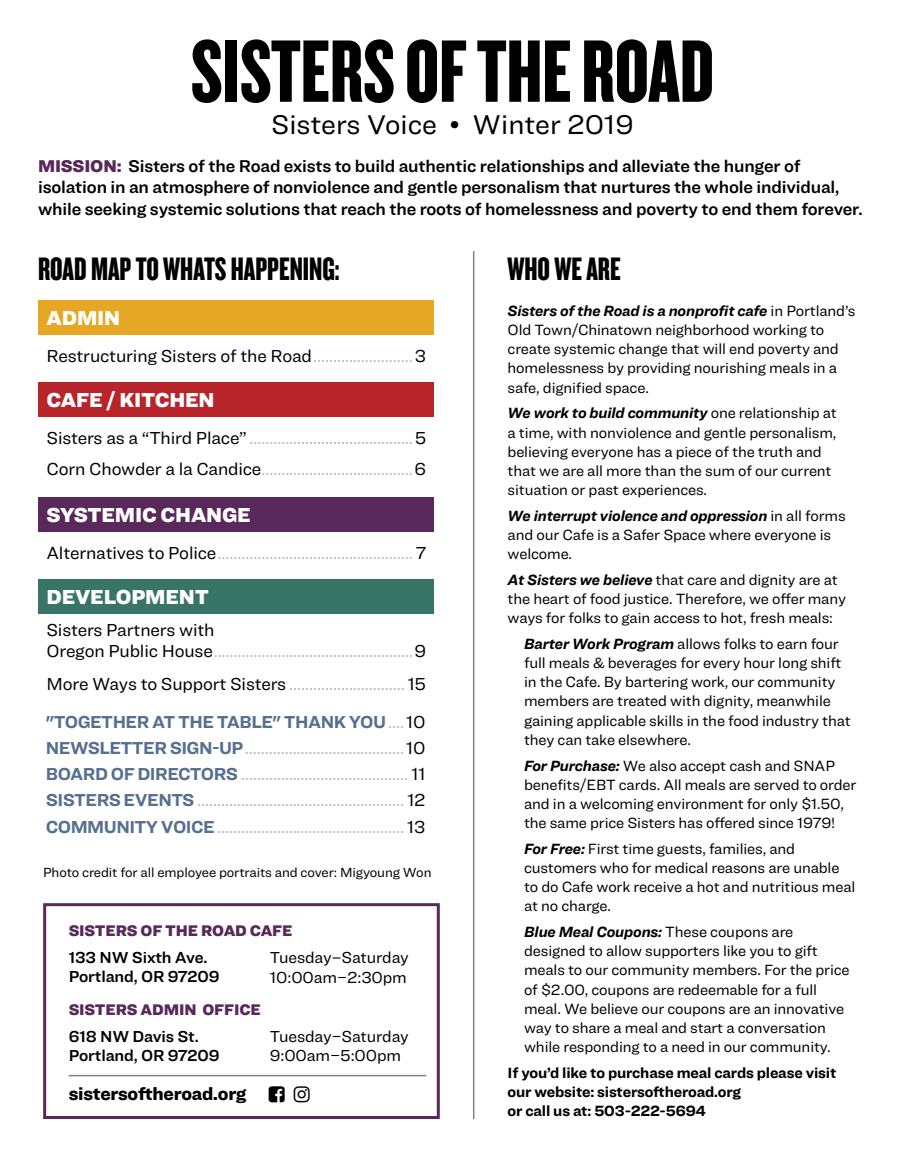
<style>
.page{position:relative;width:905px;height:1161px;background:#fff}
.page>*{position:absolute;margin:0;border:0;box-sizing:border-box;transform-origin:0 0}
.t1{font:91.95px "Knockout HTF68 Full Featherwt";color:#000}
.t2{font:33.75px "Knockout HTF68 Full Featherwt";color:#000}
.t3{font:28.05px "Ringside";color:#000}
.t4{font:900 21px "Ringside";letter-spacing:-.01em;color:#fff}
.t5{font:900 18.6px "Ringside";letter-spacing:-.01em;color:#000}
.t6{font:18px/26.1px "Ringside";letter-spacing:-.01em;color:#bcbec0}
.t7{font:18px "Ringside";letter-spacing:-.01em;color:#000}
.t8{font:600 17.7px/21.3px "Ringside";letter-spacing:-.01em;color:#000}
.t9{font:600 16.5px/19.8px "Ringside";letter-spacing:-.01em;color:#000}
.t10{font:16.5px/19.8px "Ringside";letter-spacing:-.01em;color:#000}
.t11{font:900 15.9px "Ringside";letter-spacing:-.01em;color:#58295a}
.t12{font:15.3px/19.2px "Ringside";letter-spacing:-.01em;color:#000}
.t13{font:700 15.3px/19.2px "Ringside";letter-spacing:-.01em;color:#000}
.t14{font:13.65px "Ringside";letter-spacing:-.01em;color:#000}
.s1{font-weight:900;color:#58295a}
.s2{color:#bcbec0}
.s3{color:#000}
.s4{font-weight:700;color:#56718f}
.s5{font-weight:700;font-style:italic}
</style>
<div class="page">
<hr style="left:473px;top:251px;width:1px;height:868px;background:#808285">
<hr style="left:69px;top:1075px;width:357px;height:1px;background:#808285">
<div style="left:38px;top:300px;width:396px;height:35px;background:#e5a724"></div>
<div style="left:38px;top:382px;width:396px;height:35px;background:#b7242a"></div>
<div style="left:38px;top:497px;width:396px;height:35px;background:#58295a"></div>
<div style="left:38px;top:579px;width:396px;height:35px;background:#387567"></div>
<div style="left:43px;top:903px;width:397px;height:216px;border:3px solid #58295a"></div>
<h1 class="t1" style="left:191px;top:24px;width:524px">SISTERS OF THE ROAD</h1>
<h3 class="t3" style="left:271px;top:104px;width:364px">Sisters Voice • Winter 2019</h3>
<p class="t8" style="left:38px;top:155px;width:826px"><span class="s1">MISSION:</span> Sisters of the Road exists to build authentic relationships and alleviate the hunger of isolation in an atmosphere of nonviolence and gentle personalism that nurtures the whole individual, while seeking systemic solutions that reach the roots of homelessness and poverty to end them forever.</p>
<h2 class="t2" style="left:38px;top:251px;width:303px">ROAD MAP TO WHATS HAPPENING:</h2>
<h2 class="t2" style="left:507px;top:251px;width:115px">WHO WE ARE</h2>
<h3 class="t4" style="left:47px;top:302px;width:75px">ADMIN</h3>
<p class="t7" style="left:47px;top:343px;width:381px">Restructuring Sisters of the Road<span class="s2">.........................</span>3</p>
<h3 class="t4" style="left:47px;top:384px;width:170px">CAFE / KITCHEN</h3>
<p class="t6" style="left:47px;top:422px;width:381px;line-height:31.2px"><span class="s3">Sisters as a “Third Place”</span> .........................................<span class="s3">5<br>Corn Chowder a la Candice</span>......................................<span class="s3">6</span></p>
<h3 class="t4" style="left:47px;top:498px;width:206px">SYSTEMIC CHANGE</h3>
<p class="t6" style="left:47px;top:539px;width:381px"><span class="s3">Alternatives to Police</span>................................................. <span class="s3">7</span></p>
<h3 class="t4" style="left:47px;top:581px;width:164px">DEVELOPMENT</h3>
<p class="t6" style="left:47px;top:619px;width:381px;line-height:21.6px"><span class="s3">Sisters Partners with<br>Oregon Public House</span>..................................................<span class="s3">9</span></p>
<p class="t6" style="left:47px;top:670px;width:381px"><span class="s3">More Ways to Support Sisters</span> ............................. <span class="s3">15</span></p>
<p class="t6" style="left:46px;top:709px;width:381px;text-align:justify"><span class="s4">"TOGETHER AT THE TABLE" THANK YOU</span>....<span class="s3">10<br></span><span class="s4">NEWSLETTER SIGN-UP</span>........................................<span class="s3">10<br></span><span class="s4">BOARD OF DIRECTORS</span> .......................................... <span class="s3">11<br></span><span class="s4">SISTERS EVENTS</span> .................................................... <span class="s3">12<br></span><span class="s4">COMMUNITY VOICE</span>............................................... <span class="s3">13</span></p>
<p class="t14" style="left:43px;top:862px;width:390px">Photo credit for all employee portraits and cover: Migyoung Won</p>
<p class="t11" style="left:69px;top:919px;width:225px">SISTERS OF THE ROAD CAFE</p>
<p class="t9" style="left:69px;top:947px;width:152px">133 NW Sixth Ave.<br>Portland, OR 97209</p>
<p class="t11" style="left:69px;top:998px;width:194px">SISTERS ADMIN OFFICE</p>
<p class="t9" style="left:69px;top:1026px;width:152px">618 NW Davis St.<br>Portland, OR 97209</p>
<p class="t10" style="left:270px;top:947px;width:140px">Tuesday–Saturday<br>10:00am–2:30pm</p>
<p class="t10" style="left:270px;top:1026px;width:140px">Tuesday–Saturday<br>9:00am–5:00pm</p>
<p class="t5" style="left:69px;top:1080px;width:179px">sistersoftheroad.org</p>
<p class="t12" style="left:507px;top:301px;width:349px"><span class="s5">Sisters of the Road is a nonprofit cafe</span> in Portland’s Old Town/Chinatown neighborhood working to create systemic change that will end poverty and homelessness by providing nourishing meals in a safe, dignified space.</p>
<p class="t12" style="left:507px;top:403px;width:331px"><span class="s5">We work to build community</span> one relationship at a time, with nonviolence and gentle personalism, believing everyone has a piece of the truth and that we are all more than the sum of our current situation or past experiences.</p>
<p class="t12" style="left:507px;top:506px;width:339px"><span class="s5">We interrupt violence and oppression</span> in all forms and our Cafe is a Safer Space where everyone is welcome.</p>
<p class="t12" style="left:507px;top:570px;width:340px"><span class="s5">At Sisters we believe</span> that care and dignity are at the heart of food justice. Therefore, we offer many ways for folks to gain access to hot, fresh meals:</p>
<p class="t12" style="left:524px;top:634px;width:328px"><span class="s5">Barter Work Program</span> allows folks to earn four full meals &amp; beverages for every hour long shift in the Cafe. By bartering work, our community members are treated with dignity, meanwhile gaining applicable skills in the food industry that they can take elsewhere.</p>
<p class="t12" style="left:524px;top:755px;width:334px"><span class="s5">For Purchase:</span> We also accept cash and SNAP benefits/EBT cards. All meals are served to order and in a welcoming environment for only $1.50, the same price Sisters has offered since 1979!</p>
<p class="t12" style="left:524px;top:839px;width:333px"><span class="s5">For Free:</span> First time guests, families, and customers who for medical reasons are unable to do Cafe work receive a hot and nutritious meal at no charge.</p>
<p class="t12" style="left:524px;top:922px;width:327px"><span class="s5">Blue Meal Coupons:</span> These coupons are designed to allow supporters like you to gift meals to our community members. For the price of $2.00, coupons are redeemable for a full meal. We believe our coupons are an innovative way to share a meal and start a conversation while responding to a need in our community.</p>
<p class="t13" style="left:507px;top:1063px;width:330px">If you’d like to purchase meal cards please visit our website: sistersoftheroad.org<br>or call us at: 503-222-5694</p>
</div>
